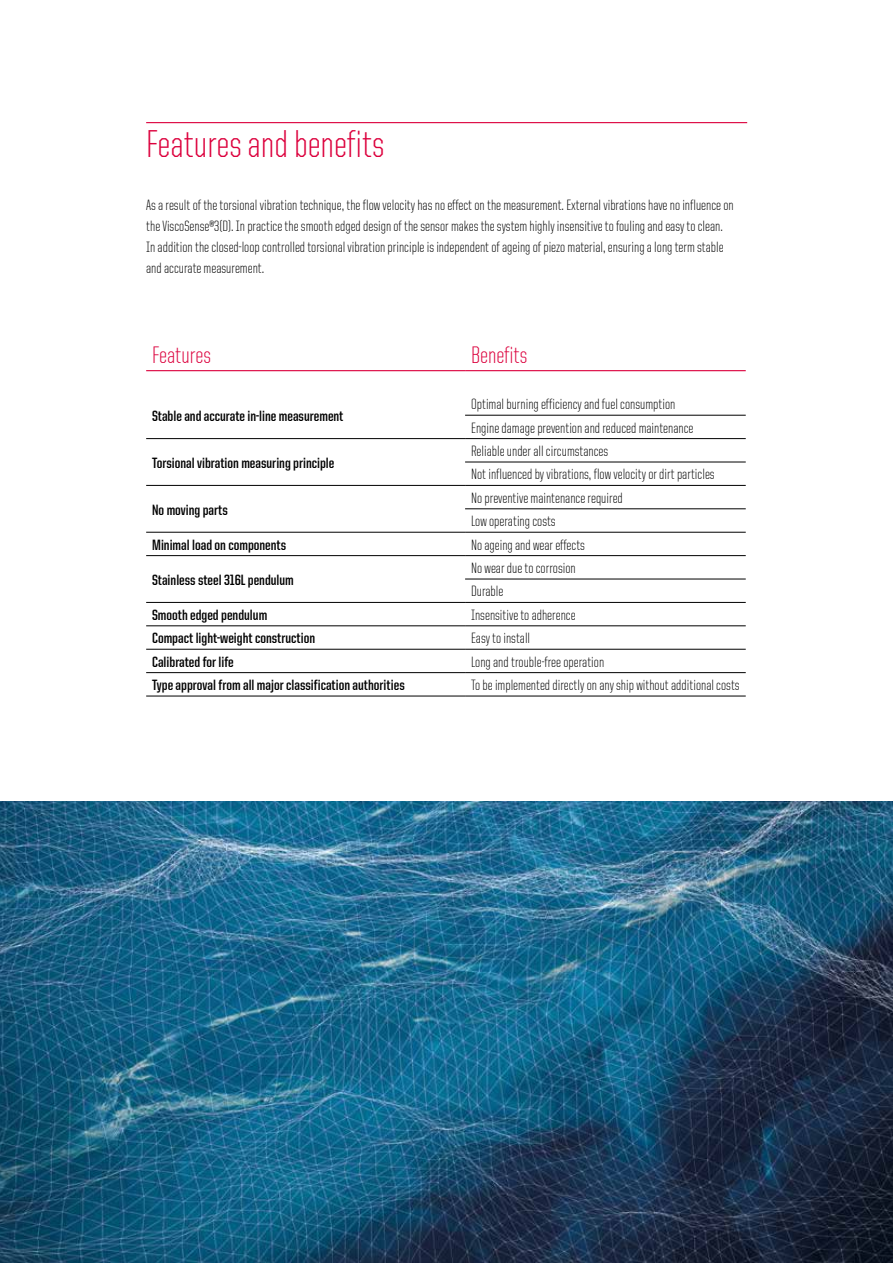
<style>
.page{position:relative;width:893px;height:1263px;background:#fff}
.page>*{position:absolute;margin:0;border:0;box-sizing:border-box;transform-origin:0 0}
.t1{font:300 39px "United Sans Cond";color:#dc013d}
.t2{font:300 24px "United Sans Cond";color:#dc013d}
.t3{font:300 15px/23.4px "United Sans Cond";color:#000}
.t4{font:700 15px "United Sans Cond";color:#000}
</style>
<div class="page">
<hr style="left:465px;top:415px;width:281px;height:1px;background:#000">
<hr style="left:146px;top:438px;width:319px;height:1px;background:#000">
<hr style="left:465px;top:438px;width:281px;height:1px;background:#000">
<hr style="left:465px;top:462px;width:281px;height:1px;background:#000">
<hr style="left:146px;top:485px;width:319px;height:1px;background:#000">
<hr style="left:465px;top:485px;width:281px;height:1px;background:#000">
<hr style="left:465px;top:508px;width:281px;height:1px;background:#000">
<hr style="left:146px;top:532px;width:319px;height:1px;background:#000">
<hr style="left:465px;top:532px;width:281px;height:1px;background:#000">
<hr style="left:146px;top:555px;width:319px;height:1px;background:#000">
<hr style="left:465px;top:555px;width:281px;height:1px;background:#000">
<hr style="left:465px;top:579px;width:281px;height:1px;background:#000">
<hr style="left:146px;top:602px;width:319px;height:1px;background:#000">
<hr style="left:465px;top:602px;width:281px;height:1px;background:#000">
<hr style="left:146px;top:625px;width:319px;height:1px;background:#000">
<hr style="left:465px;top:625px;width:281px;height:1px;background:#000">
<hr style="left:146px;top:649px;width:319px;height:1px;background:#000">
<hr style="left:465px;top:649px;width:281px;height:1px;background:#000">
<hr style="left:146px;top:672px;width:319px;height:1px;background:#000">
<hr style="left:465px;top:672px;width:281px;height:1px;background:#000">
<hr style="left:146px;top:696px;width:319px;height:1px;background:#000">
<hr style="left:465px;top:696px;width:281px;height:1px;background:#000">
<hr style="left:146px;top:370px;width:319px;height:1px;background:#dc013d">
<hr style="left:465px;top:370px;width:281px;height:1px;background:#dc013d">
<hr style="left:146px;top:122px;width:601px;height:1px;background:#dc013d">
<img style="left:0;top:801px;width:893px;height:462px">
<h1 class="t1" style="left:146px;top:124px;width:240px">Features and benefits</h1>
<p class="t3" style="left:146px;top:194px;width:589px;line-height:21px">As a result of the torsional vibration technique, the flow velocity has no effect on the measurement. External vibrations have no influence on the ViscoSense®3(D). In practice the smooth edged design of the sensor makes the system highly insensitive to fouling and easy to clean.<br>In addition the closed-loop controlled torsional vibration principle is independent of ageing of piezo material, ensuring a long term stable and accurate measurement.</p>
<h2 class="t2" style="left:152px;top:343px;width:60px">Features</h2>
<h2 class="t2" style="left:471px;top:343px;width:58px">Benefits</h2>
<p class="t4" style="left:152px;top:408px;width:193px">Stable and accurate in-line measurement</p>
<p class="t3" style="left:471px;top:392px;width:224px">Optimal burning efficiency and fuel consumption<br>Engine damage prevention and reduced maintenance</p>
<p class="t4" style="left:152px;top:455px;width:184px">Torsional vibration measuring principle</p>
<p class="t3" style="left:471px;top:439px;width:245px">Reliable under all circumstances<br>Not influenced by vibrations, flow velocity or dirt particles</p>
<p class="t4" style="left:152px;top:502px;width:77px">No moving parts</p>
<p class="t3" style="left:471px;top:486px;width:153px">No preventive maintenance required<br>Low operating costs</p>
<p class="t4" style="left:152px;top:537px;width:135px">Minimal load on components</p>
<p class="t3" style="left:471px;top:533px;width:115px">No ageing and wear effects</p>
<p class="t4" style="left:152px;top:572px;width:143px">Stainless steel 316L pendulum</p>
<p class="t3" style="left:471px;top:556px;width:106px">No wear due to corrosion<br>Durable</p>
<p class="t4" style="left:152px;top:607px;width:117px">Smooth edged pendulum</p>
<p class="t3" style="left:471px;top:603px;width:106px">Insensitive to adherence</p>
<p class="t4" style="left:152px;top:630px;width:164px">Compact light-weight construction</p>
<p class="t3" style="left:471px;top:626px;width:61px">Easy to install</p>
<p class="t4" style="left:152px;top:654px;width:83px">Calibrated for life</p>
<p class="t3" style="left:471px;top:650px;width:135px">Long and trouble-free operation</p>
<p class="t4" style="left:152px;top:677px;width:254px">Type approval from all major classification authorities</p>
<p class="t3" style="left:471px;top:673px;width:270px">To be implemented directly on any ship without additional costs</p>
</div>
